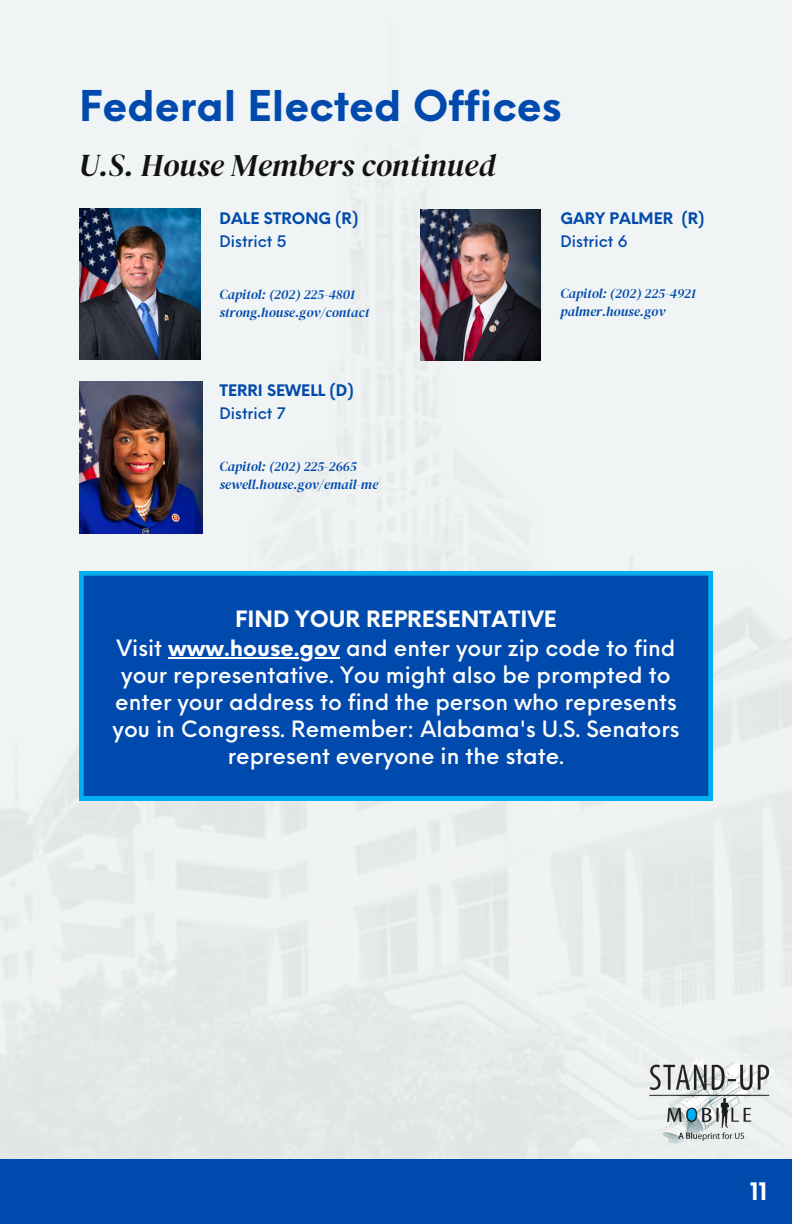
<style>
.page{position:relative;width:792px;height:1224px;background:#fff}
.page>*{position:absolute;margin:0;border:0;box-sizing:border-box;transform-origin:0 0}
.t1{font:700 41.4px "Neue Einstellung";color:#004aad}
.t2{font:italic 31.4px "DM Serif Display";color:#121212}
.t3{font:700 23.6px "Neue Einstellung";color:#fff}
.t4{font:500 22px/27px "Neue Einstellung";color:#fff;text-align:center}
.t5{font:700 22px "Neue Einstellung";color:#fff}
.t6{font:700 15.6px "Neue Einstellung";color:#004aad}
.t7{font:500 15.6px "Neue Einstellung";color:#004aad}
.t8{font:italic 13.6px "DM Serif Display";color:#004aad}
.s1{font-weight:700}
</style>
<div class="page">
<img style="left:0;top:0;width:792px;height:1159px">
<img style="left:421px;top:209px;width:120px;height:152px">
<img style="left:79px;top:208px;width:122px;height:152px">
<img style="left:79px;top:382px;width:123px;height:151px">
<div style="left:79px;top:571px;width:633px;height:229px;background:#004aad"></div>
<hr style="left:168px;top:657px;width:172px;height:2px;background:#fff">
<div style="left:0;top:1159px;width:792px;height:65px;background:#004aad"></div>
<img style="left:647px;top:1057px;width:126px;height:87px">
<p class="t1" style="left:79px;top:69px;width:484px">Federal Elected Offices</p>
<p class="t2" style="left:79px;top:143px;width:418px">U.S. House Members continued</p>
<p class="t6" style="left:219px;top:204px;width:140px">DALE STRONG (R)</p>
<p class="t7" style="left:219px;top:227px;width:68px">District 5</p>
<p class="t6" style="left:560px;top:204px;width:146px">GARY PALMER (R)</p>
<p class="t7" style="left:560px;top:227px;width:69px">District 6</p>
<p class="t8" style="left:219px;top:285px;width:137px">Capitol: (202) 225-4801</p>
<p class="t8" style="left:219px;top:303px;width:151px">strong.house.gov/contact</p>
<p class="t6" style="left:219px;top:376px;width:136px">TERRI SEWELL (D)</p>
<p class="t7" style="left:219px;top:400px;width:67px">District 7</p>
<p class="t8" style="left:219px;top:457px;width:139px">Capitol: (202) 225-2665</p>
<p class="t8" style="left:219px;top:475px;width:160px">sewell.house.gov/email-me</p>
<p class="t8" style="left:560px;top:284px;width:138px">Capitol: (202) 225-4921</p>
<p class="t8" style="left:560px;top:302px;width:106px">palmer.house.gov</p>
<p class="t5" style="left:235px;top:599px;width:323px">FIND YOUR REPRESENTATIVE</p>
<p class="t4" style="left:112px;top:632px;width:569px">Visit <span class="s1">www.house.gov</span> and enter your zip code to find your representative. You might also be prompted to enter your address to find the person who represents you in Congress. Remember: Alabama's U.S. Senators represent everyone in the state.</p>
<p class="t3" style="left:750px;top:1170px;width:19px">11</p>
</div>
